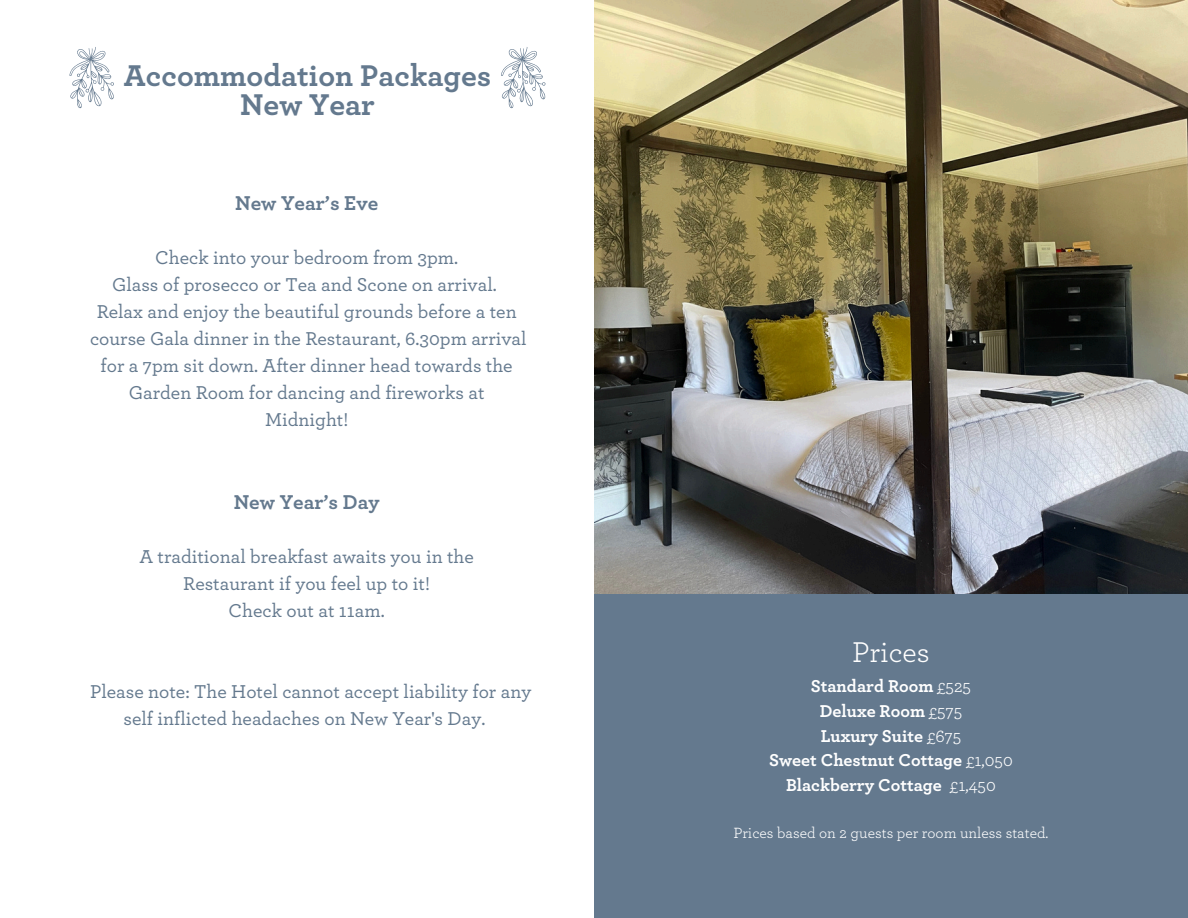
<style>
.page{position:relative;width:1188px;height:918px;background:#fff}
.page>*{position:absolute;margin:0;border:0;box-sizing:border-box;transform-origin:0 0}
.t1{font:700 31.5px/29.2px "Archer";color:#64798e;text-align:center}
.t2{font:30px "Archer";color:#fff}
.t3{font:700 21px "Archer";color:#64798e}
.t4{font:500 19.5px/27px "Archer";color:#64798e;text-align:center}
.t5{font:700 18px/24.8px "Archer";color:#fff;text-align:center}
.t6{font:15.6px "Archer";color:#fff}
.s1{font-weight:400}
</style>
<div class="page">
<div style="left:594px;top:0;width:594px;height:918px;background:#64798e"></div>
<img style="left:594px;top:0;width:594px;height:594px">
<svg style="left:69px;top:47px;width:45px;height:61px"></svg>
<svg style="left:501px;top:47px;width:45px;height:61px"></svg>
<h2 class="t1" style="left:124px;top:62px;width:369px">Accommodation Packages<br>New Year</h2>
<h2 class="t3" style="left:235px;top:193px;width:145px">New Year’s Eve</h2>
<h2 class="t4" style="left:90px;top:245px;width:438px">Check into your bedroom from 3pm.<br>Glass of prosecco or Tea and Scone on arrival.<br>Relax and enjoy the beautiful grounds before a ten course Gala dinner in the Restaurant, 6.30pm arrival for a 7pm sit down. After dinner head towards the Garden Room for dancing and fireworks at Midnight!</h2>
<h2 class="t3" style="left:234px;top:493px;width:147px">New Year’s Day</h2>
<h2 class="t4" style="left:139px;top:544px;width:336px">A traditional breakfast awaits you in the<br>Restaurant if you feel up to it!<br>Check out at 11am.</h2>
<p class="t4" style="left:124px;top:679px;width:409px;text-align:left;text-indent:-33px">Please note: The Hotel cannot accept liability for any self inflicted headaches on New Year's Day.</p>
<p class="t2" style="left:852px;top:638px;width:79px">Prices</p>
<p class="t5" style="left:769px;top:674px;width:245px">Standard Room <span class="s1">£525<br></span>Deluxe Room <span class="s1">£575<br></span>Luxury Suite <span class="s1">£675<br></span>Sweet Chestnut Cottage <span class="s1">£1,050<br></span>Blackberry Cottage <span class="s1">£1,450</span></p>
<p class="t6" style="left:733px;top:826px;width:317px">Prices based on 2 guests per room unless stated.</p>
</div>
